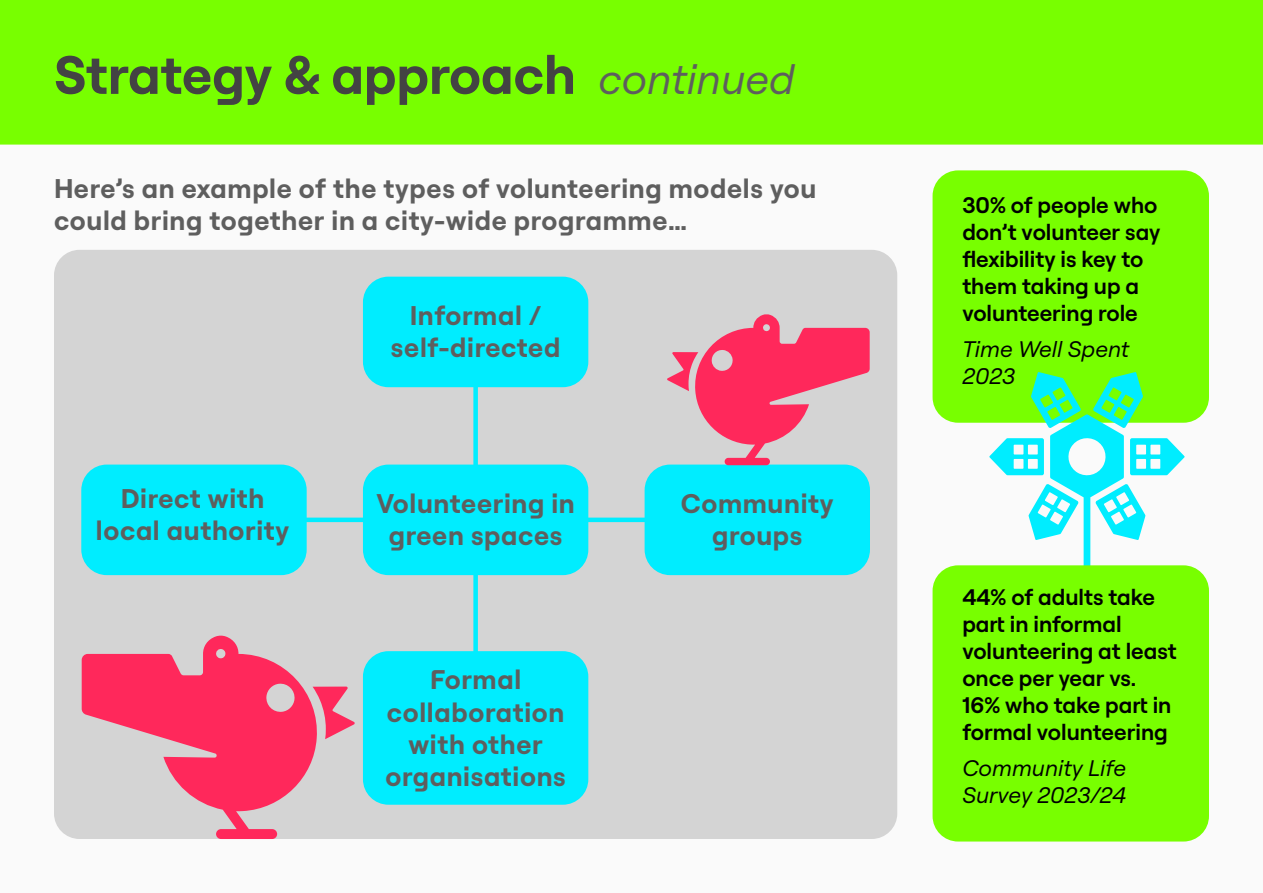
<style>
.page{position:relative;width:1263px;height:893px;background:#fff}
.page>*{position:absolute;margin:0;border:0;box-sizing:border-box;transform-origin:0 0}
.t1{font:700 54px "Roobert";color:#434343}
.t2{font:700 27px/32.4px "Roobert";letter-spacing:.025em;color:#5e5e5e;text-align:center}
.t3{font:600 22.5px/27px "Roobert";color:#000}
.t4{font:italic 22.5px/27px "Roobert";color:#000}
.s1{font-weight:400;font-style:italic;font-size:42px;color:#5e5e5e}
</style>
<div class="page">
<div style="left:54px;top:250px;width:843px;height:589px;background:#d4d4d4;border-radius:26px"></div>
<div style="left:0;top:0;width:1263px;height:145px;background:#78ff00"></div>
<div style="left:932px;top:170px;width:277px;height:253px;background:#78ff00;border-radius:26px"></div>
<div style="left:473px;top:377px;width:5px;height:332px;background:#00edff"></div>
<hr style="left:249px;top:518px;width:461px;height:4px;background:#00edff">
<div style="left:363px;top:277px;width:225px;height:110px;background:#00edff;border-radius:26px"></div>
<div style="left:363px;top:651px;width:225px;height:154px;background:#00edff;border-radius:26px"></div>
<div style="left:363px;top:465px;width:225px;height:110px;background:#00edff;border-radius:26px"></div>
<div style="left:81px;top:465px;width:226px;height:110px;background:#00edff;border-radius:26px"></div>
<div style="left:645px;top:465px;width:225px;height:110px;background:#00edff;border-radius:26px"></div>
<svg style="left:320px;top:687px;width:35px;height:52px"></svg>
<svg style="left:82px;top:635px;width:238px;height:204px;fill:#ff285b"></svg>
<svg style="left:667px;top:314px;width:203px;height:151px"></svg>
<svg style="left:989px;top:372px;width:196px;height:193px"></svg>
<div style="left:932px;top:565px;width:277px;height:276px;background:#78ff00;border-radius:26px"></div>
<h1 class="t1" style="left:54px;top:32px;width:742px">Strategy &amp; approach <span class="s1">continued</span></h1>
<p class="t2" style="left:54px;top:170px;width:764px;text-align:left">Here’s an example of the types of volunteering models you could bring together in a city-wide programme…</p>
<p class="t2" style="left:391px;top:297px;width:171px">Informal / self-directed</p>
<p class="t2" style="left:96px;top:480px;width:195px">Direct with local authority</p>
<p class="t2" style="left:681px;top:485px;width:154px">Community groups</p>
<p class="t2" style="left:376px;top:485px;width:200px">Volunteering in green spaces</p>
<p class="t2" style="left:385px;top:661px;width:182px">Formal collaboration with other organisations</p>
<p class="t3" style="left:962px;top:190px;width:200px">30% of people who don’t volunteer say flexibility is key to them taking up a volunteering role</p>
<p class="t4" style="left:962px;top:333px;width:168px">Time Well Spent<br>2023</p>
<p class="t3" style="left:962px;top:582px;width:216px">44% of adults take part in informal volunteering at least once per year vs.<br>16% who take part in formal volunteering</p>
<p class="t4" style="left:962px;top:753px;width:166px">Community Life<br>Survey 2023/24</p>
</div>
